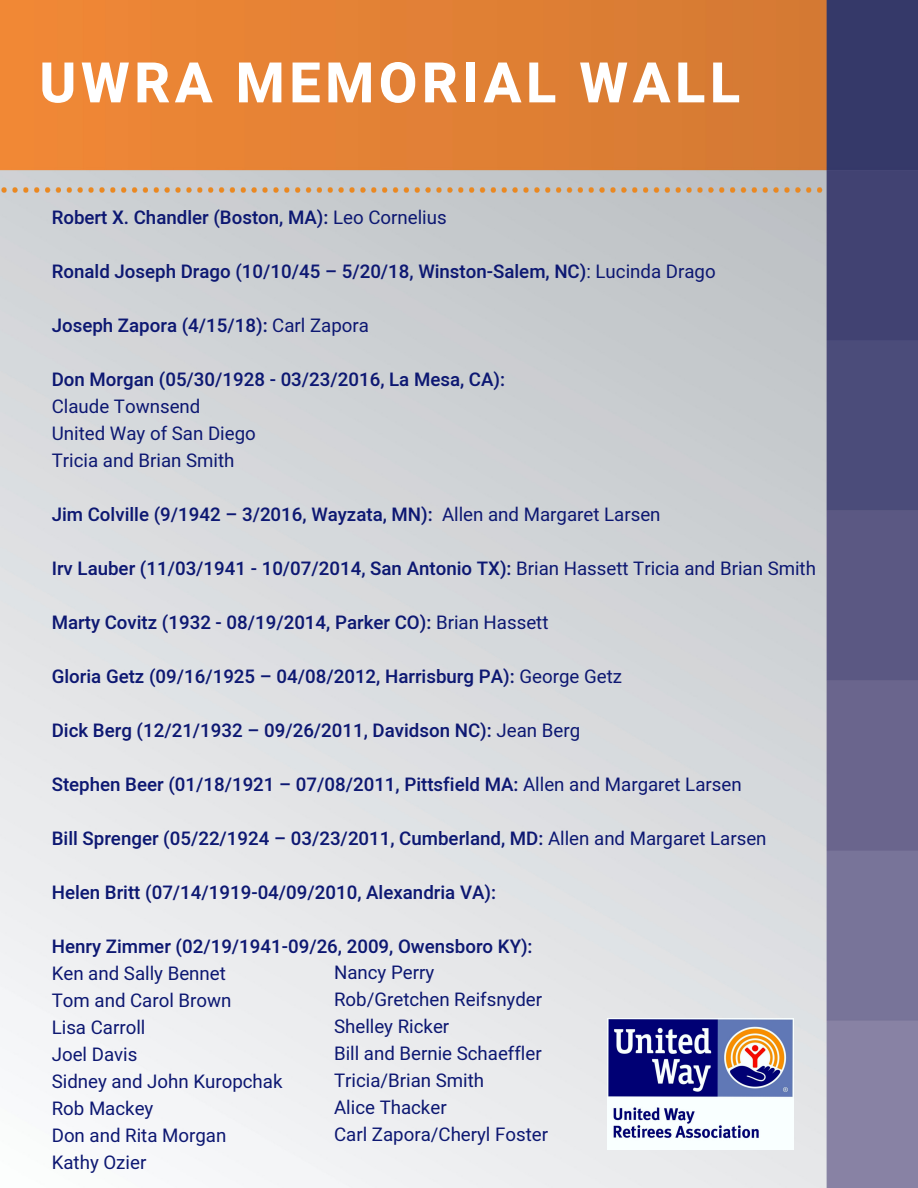
<style>
.page{position:relative;width:918px;height:1188px;background:#fff}
.page>*{position:absolute;margin:0;border:0;box-sizing:border-box;transform-origin:0 0}
.t1{font:800 55.95px "Heebo";letter-spacing:.08em;color:#fff}
.t2{font:500 18.75px "Heebo";color:#0d1872}
.t3{font:18.75px/27px "Heebo";color:#0d1872}
.s1{font-weight:400}
</style>
<div class="page">
<img style="left:0;top:0;width:918px;height:1188px">
<img style="left:0;top:188px;width:830px;height:4px">
<img style="left:608px;top:1018px;width:185px;height:132px">
<h1 class="t1" style="left:39px;top:44px;width:702px">UWRA MEMORIAL WALL</h1>
<p class="t2" style="left:52px;top:204px;width:396px">Robert X. Chandler (Boston, MA): <span class="s1">Leo Cornelius</span></p>
<p class="t2" style="left:52px;top:258px;width:666px">Ronald Joseph Drago (10/10/45 – 5/20/18, Winston-Salem, NC)<span class="s1">: Lucinda Drago</span></p>
<p class="t2" style="left:52px;top:312px;width:319px">Joseph Zapora (4/15/18): <span class="s1">Carl Zapora</span></p>
<p class="t2" style="left:52px;top:366px;width:455px">Don Morgan (05/30/1928 - 03/23/2016, La Mesa, CA):</p>
<p class="t3" style="left:52px;top:394px;width:206px">Claude Townsend<br>United Way of San Diego<br>Tricia and Brian Smith</p>
<p class="t2" style="left:52px;top:501px;width:610px">Jim Colville (9/1942 – 3/2016, Wayzata, MN): <span class="s1">Allen and Margaret Larsen</span></p>
<p class="t2" style="left:52px;top:555px;width:766px">Irv Lauber (11/03/1941 - 10/07/2014, San Antonio TX): <span class="s1">Brian Hassett Tricia and Brian Smith</span></p>
<p class="t2" style="left:52px;top:609px;width:498px">Marty Covitz (1932 - 08/19/2014, Parker CO): <span class="s1">Brian Hassett</span></p>
<p class="t2" style="left:52px;top:663px;width:572px">Gloria Getz (09/16/1925 – 04/08/2012, Harrisburg PA): <span class="s1">George Getz</span></p>
<p class="t2" style="left:52px;top:717px;width:530px">Dick Berg (12/21/1932 – 09/26/2011, Davidson NC): <span class="s1">Jean Berg</span></p>
<p class="t2" style="left:52px;top:771px;width:691px">Stephen Beer (01/18/1921 – 07/08/2011, Pittsfield MA: <span class="s1">Allen and Margaret Larsen</span></p>
<p class="t2" style="left:52px;top:825px;width:716px">Bill Sprenger (05/22/1924 – 03/23/2011, Cumberland, MD: <span class="s1">Allen and Margaret Larsen</span></p>
<p class="t2" style="left:52px;top:879px;width:446px">Helen Britt (07/14/1919-04/09/2010, Alexandria VA):</p>
<p class="t2" style="left:52px;top:933px;width:482px">Henry Zimmer (02/19/1941-09/26, 2009, Owensboro KY):</p>
<p class="t3" style="left:52px;top:961px;width:232px">Ken and Sally Bennet<br>Tom and Carol Brown<br>Lisa Carroll<br>Joel Davis<br>Sidney and John Kuropchak<br>Rob Mackey<br>Don and Rita Morgan<br>Kathy Ozier</p>
<p class="t3" style="left:334px;top:960px;width:215px">Nancy Perry<br>Rob/Gretchen Reifsnyder<br>Shelley Ricker<br>Bill and Bernie Schaeffler<br>Tricia/Brian Smith<br>Alice Thacker<br>Carl Zapora/Cheryl Foster</p>
</div>
